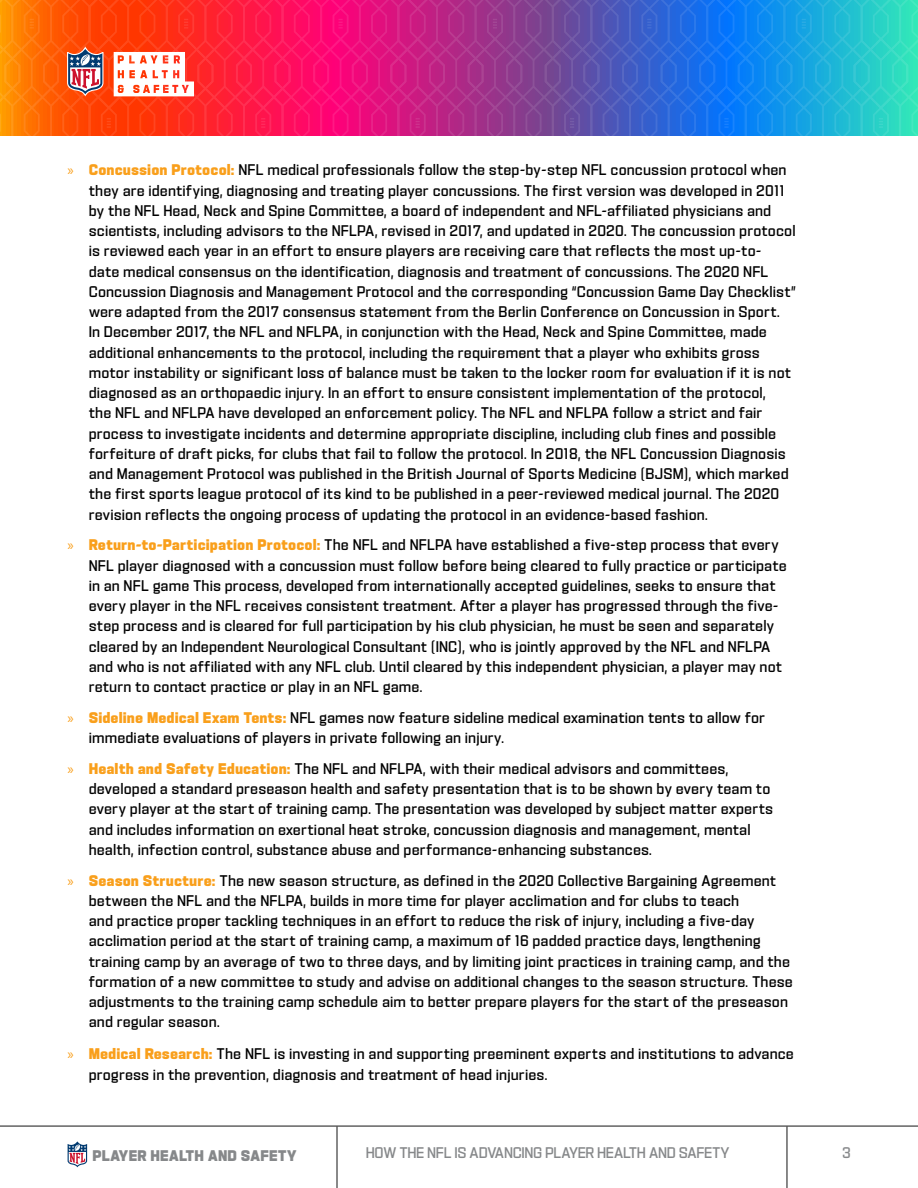
<style>
.page{position:relative;width:918px;height:1188px;background:#fff}
.page>*{position:absolute;margin:0;border:0;box-sizing:border-box;transform-origin:0 0}
.t1{font:15px/20.2px "All Pro Display C";letter-spacing:.05em;color:#000}
.t2{font:15px "All Pro Display C";letter-spacing:.02em;color:#86888a}
.t3{font:700 15px "All Pro Display C";letter-spacing:.05em;color:#86888a}
.s1{font-family:"Myriad Pro";color:#f99f1b}
.s2{font-weight:700;color:#f99f1b}
</style>
<div class="page">
<hr style="left:0;top:1125px;width:918px;height:2px;background:#616161">
<hr style="left:786px;top:1126px;width:2px;height:62px;background:#616161">
<hr style="left:336px;top:1126px;width:2px;height:62px;background:#616161">
<hr style="left:917px;top:1126px;width:1px;height:62px;background:#616161">
<svg style="left:0;top:0;width:918px;height:136px;background:#965587"></svg>
<svg style="left:67px;top:46px;width:36px;height:50px"></svg>
<svg style="left:114px;top:52px;width:80px;height:44px"></svg>
<svg style="left:67px;top:1141px;width:21px;height:27px"></svg>
<p class="t1" style="left:89px;top:160px;width:708px;text-indent:-22px"><span class="s1">»</span> <span class="s2">Concussion Protocol:</span> NFL medical professionals follow the step-by-step NFL concussion protocol when they are identifying, diagnosing and treating player concussions. The first version was developed in 2011 by the NFL Head, Neck and Spine Committee, a board of independent and NFL-affiliated physicians and scientists, including advisors to the NFLPA, revised in 2017, and updated in 2020. The concussion protocol is reviewed each year in an effort to ensure players are receiving care that reflects the most up-to-<br>date medical consensus on the identification, diagnosis and treatment of concussions. The 2020 NFL Concussion Diagnosis and Management Protocol and the corresponding “Concussion Game Day Checklist” were adapted from the 2017 consensus statement from the Berlin Conference on Concussion in Sport.<br>In December 2017, the NFL and NFLPA, in conjunction with the Head, Neck and Spine Committee, made additional enhancements to the protocol, including the requirement that a player who exhibits gross motor instability or significant loss of balance must be taken to the locker room for evaluation if it is not diagnosed as an orthopaedic injury. In an effort to ensure consistent implementation of the protocol,<br>the NFL and NFLPA have developed an enforcement policy. The NFL and NFLPA follow a strict and fair process to investigate incidents and determine appropriate discipline, including club fines and possible forfeiture of draft picks, for clubs that fail to follow the protocol. In 2018, the NFL Concussion Diagnosis and Management Protocol was published in the British Journal of Sports Medicine (BJSM), which marked the first sports league protocol of its kind to be published in a peer-reviewed medical journal. The 2020 revision reflects the ongoing process of updating the protocol in an evidence-based fashion.</p>
<p class="t1" style="left:89px;top:535px;width:699px;text-indent:-22px"><span class="s1">»</span> <span class="s2">Return-to-Participation Protocol:</span> The NFL and NFLPA have established a five-step process that every NFL player diagnosed with a concussion must follow before being cleared to fully practice or participate in an NFL game This process, developed from internationally accepted guidelines, seeks to ensure that every player in the NFL receives consistent treatment. After a player has progressed through the five&shy;step process and is cleared for full participation by his club physician, he must be seen and separately cleared by an Independent Neurological Consultant (INC), who is jointly approved by the NFL and NFLPA and who is not affiliated with any NFL club. Until cleared by this independent physician, a player may not return to contact practice or play in an NFL game.</p>
<p class="t1" style="left:89px;top:708px;width:677px;text-indent:-22px"><span class="s1">»</span> <span class="s2">Sideline Medical Exam Tents:</span> NFL games now feature sideline medical examination tents to allow for immediate evaluations of players in private following an injury.</p>
<p class="t1" style="left:89px;top:759px;width:685px;text-indent:-22px"><span class="s1">»</span> <span class="s2">Health and Safety Education:</span> The NFL and NFLPA, with their medical advisors and committees, developed a standard preseason health and safety presentation that is to be shown by every team to every player at the start of training camp. The presentation was developed by subject matter experts and includes information on exertional heat stroke, concussion diagnosis and management, mental health, infection control, substance abuse and performance-enhancing substances.</p>
<p class="t1" style="left:89px;top:870px;width:705px;text-indent:-22px"><span class="s1">»</span> <span class="s2">Season Structure:</span> The new season structure, as defined in the 2020 Collective Bargaining Agreement between the NFL and the NFLPA, builds in more time for player acclimation and for clubs to teach<br>and practice proper tackling techniques in an effort to reduce the risk of injury, including a five-day acclimation period at the start of training camp, a maximum of 16 padded practice days, lengthening training camp by an average of two to three days, and by limiting joint practices in training camp, and the formation of a new committee to study and advise on additional changes to the season structure. These adjustments to the training camp schedule aim to better prepare players for the start of the preseason and regular season.</p>
<p class="t1" style="left:89px;top:1043px;width:706px;line-height:21px;text-indent:-22px"><span class="s1">»</span> <span class="s2">Medical Research:</span> The NFL is investing in and supporting preeminent experts and institutions to advance progress in the prevention, diagnosis and treatment of head injuries.</p>
<p class="t3" style="left:93px;top:1147px;width:205px">PLAYER HEALTH AND SAFETY</p>
<p class="t2" style="left:366px;top:1144px;width:365px">HOW THE NFL IS ADVANCING PLAYER HEALTH AND SAFETY</p>
<p class="t2" style="left:842px;top:1144px;width:10px">3</p>
</div>
